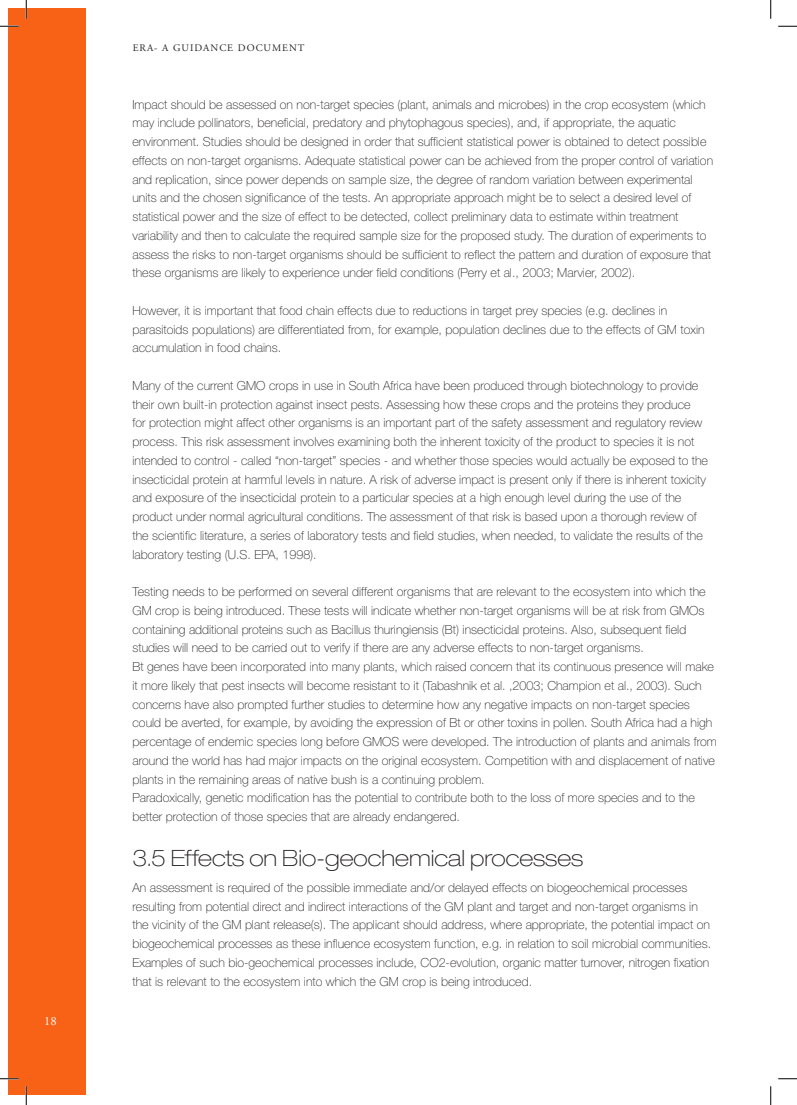
<style>
.page{position:relative;width:797px;height:1105px;background:#fff}
.page>*{position:absolute;margin:0;border:0;box-sizing:border-box;transform-origin:0 0}
.t1{font:100 expanded 22.5px "Helvetica Neue";color:#231f20}
.t2{font:100 12.5px/18.8px "Helvetica Neue";color:#231f20}
.t3{font:12.5px "Adobe Garamond Pro";color:#fff}
.t4{font:10px "Adobe Garamond Pro";letter-spacing:.1em;color:#231f20}
</style>
<div class="page">
<div style="left:9px;top:9px;width:77px;height:1086px;background:#f76217"></div>
<svg style="left:0;top:25px;width:19px;height:2px"></svg>
<svg style="left:778px;top:25px;width:19px;height:2px"></svg>
<svg style="left:0;top:1078px;width:19px;height:1px"></svg>
<svg style="left:778px;top:1078px;width:19px;height:1px"></svg>
<svg style="left:25px;top:0;width:2px;height:19px"></svg>
<svg style="left:25px;top:1086px;width:2px;height:19px"></svg>
<svg style="left:770px;top:0;width:1px;height:19px"></svg>
<svg style="left:770px;top:1086px;width:1px;height:19px"></svg>
<p class="t3" style="left:44px;top:1014px;width:7px">18</p>
<p class="t4" style="left:133px;top:42px;width:173px">ERA- A GUIDANCE DOCUMENT</p>
<p class="t2" style="left:132px;top:95px;width:582px">Impact should be assessed on non-target species (plant, animals and microbes) in the crop ecosystem (which may include pollinators, beneficial, predatory and phytophagous species), and, if appropriate, the aquatic environment. Studies should be designed in order that sufficient statistical power is obtained to detect possible effects on non-target organisms. Adequate statistical power can be achieved from the proper control of variation and replication, since power depends on sample size, the degree of random variation between experimental units and the chosen significance of the tests. An appropriate approach might be to select a desired level of statistical power and the size of effect to be detected, collect preliminary data to estimate within treatment variability and then to calculate the required sample size for the proposed study. The duration of experiments to assess the risks to non-target organisms should be sufficient to reflect the pattern and duration of exposure that these organisms are likely to experience under field conditions (Perry et al., 2003; Marvier, 2002).</p>
<p class="t2" style="left:132px;top:301px;width:573px">However, it is important that food chain effects due to reductions in target prey species (e.g. declines in parasitoids populations) are differentiated from, for example, population declines due to the effects of GM toxin accumulation in food chains.</p>
<p class="t2" style="left:132px;top:376px;width:577px">Many of the current GMO crops in use in South Africa have been produced through biotechnology to provide their own built-in protection against insect pests. Assessing how these crops and the proteins they produce<br>for protection might affect other organisms is an important part of the safety assessment and regulatory review process. This risk assessment involves examining both the inherent toxicity of the product to species it is not intended to control - called “non-target” species - and whether those species would actually be exposed to the insecticidal protein at harmful levels in nature. A risk of adverse impact is present only if there is inherent toxicity and exposure of the insecticidal protein to a particular species at a high enough level during the use of the product under normal agricultural conditions. The assessment of that risk is based upon a thorough review of the scientific literature, a series of laboratory tests and field studies, when needed, to validate the results of the laboratory testing (U.S. EPA, 1998).</p>
<p class="t2" style="left:132px;top:582px;width:586px">Testing needs to be performed on several different organisms that are relevant to the ecosystem into which the GM crop is being introduced. These tests will indicate whether non-target organisms will be at risk from GMOs containing additional proteins such as Bacillus thuringiensis (Bt) insecticidal proteins. Also, subsequent field studies will need to be carried out to verify if there are any adverse effects to non-target organisms.<br>Bt genes have been incorporated into many plants, which raised concern that its continuous presence will make it more likely that pest insects will become resistant to it (Tabashnik et al. ,2003; Champion et al., 2003). Such concerns have also prompted further studies to determine how any negative impacts on non-target species could be averted, for example, by avoiding the expression of Bt or other toxins in pollen. South Africa had a high percentage of endemic species long before GMOS were developed. The introduction of plants and animals from around the world has had major impacts on the original ecosystem. Competition with and displacement of native plants in the remaining areas of native bush is a continuing problem.<br>Paradoxically, genetic modification has the potential to contribute both to the loss of more species and to the better protection of those species that are already endangered.</p>
<h1 class="t1" style="left:132px;top:845px;width:452px">3.5 Effects on Bio-geochemical processes</h1>
<p class="t2" style="left:132px;top:878px;width:580px">An assessment is required of the possible immediate and/or delayed effects on biogeochemical processes resulting from potential direct and indirect interactions of the GM plant and target and non-target organisms in the vicinity of the GM plant release(s). The applicant should address, where appropriate, the potential impact on biogeochemical processes as these influence ecosystem function, e.g. in relation to soil microbial communities.<br>Examples of such bio-geochemical processes include, CO2-evolution, organic matter turnover, nitrogen fixation that is relevant to the ecosystem into which the GM crop is being introduced.</p>
</div>
